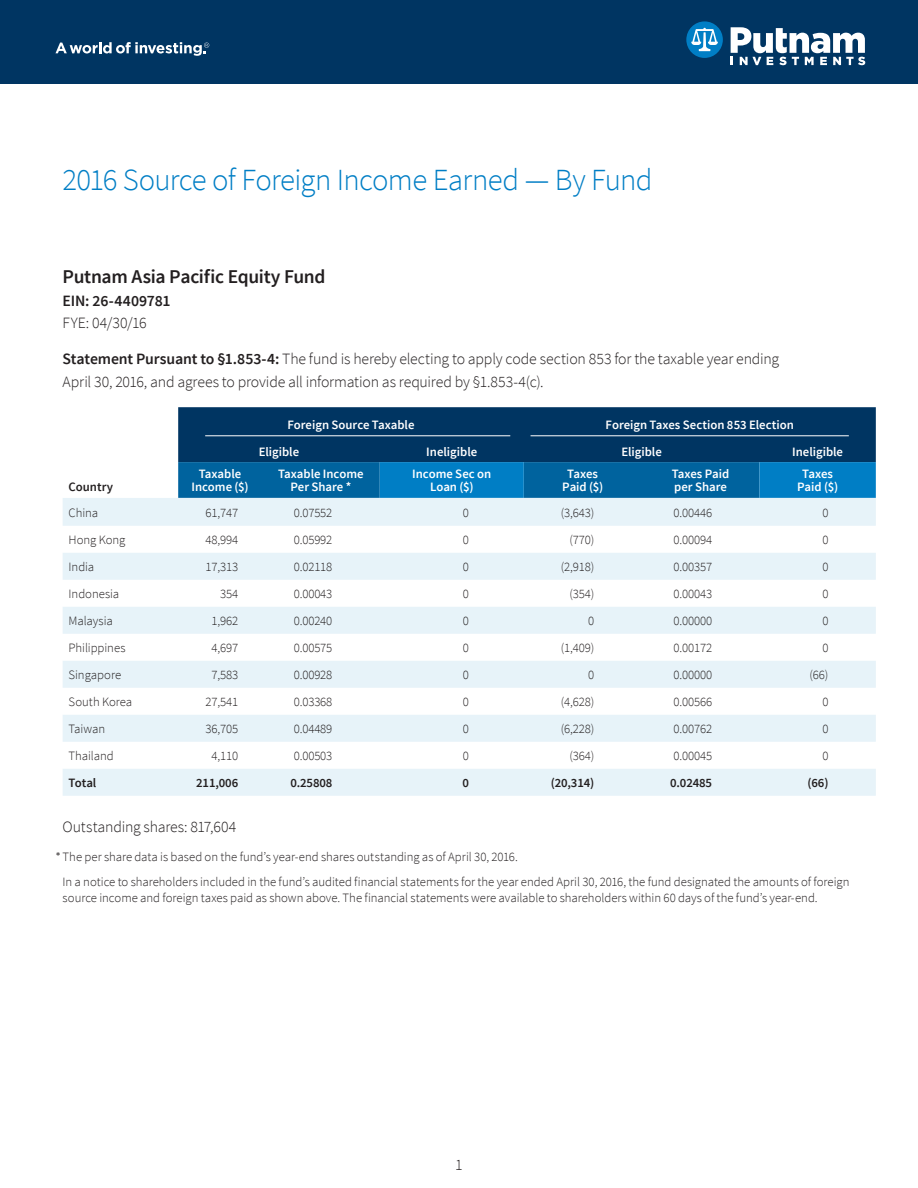
<style>
.page{position:relative;width:918px;height:1188px;background:#fff}
.page>*{position:absolute;margin:0;border:0;box-sizing:border-box;transform-origin:0 0}
.Headline{font:300 30.75px "Source Sans Pro";letter-spacing:-.025em;color:#007ec5}
.Headline_sub{font:600 19.5px "Source Sans Pro";letter-spacing:-.015em;color:#231f20}
.Body{font:300 15.75px/22.5px "Source Sans Pro";letter-spacing:-.01em;color:#231f20}
.Headline_sub-2{font:600 15.75px "Source Sans Pro";letter-spacing:-.015em;color:#231f20}
.Footnote{font:300 12.75px/15.8px "Source Sans Pro";color:#231f20}
.Table_nums_decimal{font:300 12.75px "Source Sans Pro";letter-spacing:-.01em;color:#231f20}
.Table_head{font:600 12.75px/13.5px "Source Sans Pro";color:#fff;text-align:center}
.Table_stub{font:300 12.75px "Source Sans Pro";letter-spacing:-.005em;color:#231f20}
.Table_head_1{font:600 12.75px/13.5px "Source Sans Pro";color:#fff;text-align:center}
.Table_nums_decimal-2{font:600 12.75px "Source Sans Pro";letter-spacing:-.01em;color:#231f20}
.Table_head_1-2{font:600 12.75px "Source Sans Pro";color:#231f20}
.Table_stub-2{font:600 12.75px "Source Sans Pro";letter-spacing:-.005em;color:#231f20}
.s1{font-weight:600}
</style>
<div class="page">
<svg style="left:178px;top:407px;width:698px;height:91px;background:#024c80"></svg>
<svg style="left:63px;top:498px;width:813px;height:298px;fill:#e7f3f9"></svg>
<hr style="left:205px;top:435px;width:305px;height:1px;background:#fff">
<hr style="left:531px;top:435px;width:318px;height:1px;background:#fff">
<div style="left:0;top:0;width:918px;height:84px;background:#003562"></div>
<svg style="left:686px;top:21px;width:37px;height:37px"></svg>
<svg style="left:731px;top:27px;width:134px;height:38px"></svg>
<svg style="left:56px;top:42px;width:153px;height:14px"></svg>
<p class="Headline" style="left:63px;top:162px;width:592px">2016 Source of Foreign Income Earned — By Fund</p>
<p class="Headline_sub" style="left:63px;top:265px;width:264px">Putnam Asia Pacific Equity Fund</p>
<p class="Headline_sub-2" style="left:63px;top:291px;width:110px">EIN: 26-4409781</p>
<p class="Body" style="left:63px;top:312px;width:86px">FYE: 04/30/16</p>
<p class="Body" style="left:63px;top:348px;width:718px"><span class="s1">Statement Pursuant to §1.853-4:</span> The fund is hereby electing to apply code section 853 for the taxable year ending<br>April 30, 2016, and agrees to provide all information as required by §1.853-4(c).</p>
<p class="Table_head" style="left:287px;top:418px;width:129px">Foreign Source Taxable</p>
<p class="Table_head" style="left:606px;top:418px;width:190px">Foreign Taxes Section 853 Election</p>
<p class="Table_head" style="left:259px;top:445px;width:42px">Eligible</p>
<p class="Table_head" style="left:426px;top:445px;width:52px">Ineligible</p>
<p class="Table_head" style="left:621px;top:445px;width:42px">Eligible</p>
<p class="Table_head" style="left:792px;top:445px;width:52px">Ineligible</p>
<p class="Table_head_1-2" style="left:69px;top:479px;width:46px">Country</p>
<p class="Table_head" style="left:191px;top:467px;width:59px">Taxable<br>Income ($)</p>
<p class="Table_head_1" style="left:278px;top:467px;width:87px">Taxable Income<br>Per Share *</p>
<p class="Table_head" style="left:412px;top:467px;width:81px">Income Sec on<br>Loan ($)</p>
<p class="Table_head_1" style="left:562px;top:467px;width:43px">Taxes<br>Paid ($)</p>
<p class="Table_head_1" style="left:672px;top:467px;width:59px;text-align:left">Taxes Paid per Share</p>
<p class="Table_head_1" style="left:797px;top:467px;width:43px">Taxes<br>Paid ($)</p>
<p class="Table_stub" style="left:69px;top:505px;width:31px">China</p>
<p class="Table_nums_decimal" style="left:206px;top:505px;width:34px">61,747</p>
<p class="Table_nums_decimal" style="left:294px;top:505px;width:40px">0.07552</p>
<p class="Table_nums_decimal" style="left:463px;top:505px;width:8px">0</p>
<p class="Table_nums_decimal" style="left:561px;top:505px;width:35px">(3,643)</p>
<p class="Table_nums_decimal" style="left:673px;top:505px;width:40px">0.00446</p>
<p class="Table_nums_decimal" style="left:822px;top:505px;width:8px">0</p>
<p class="Table_stub" style="left:69px;top:532px;width:58px">Hong Kong</p>
<p class="Table_nums_decimal" style="left:206px;top:532px;width:34px">48,994</p>
<p class="Table_nums_decimal" style="left:294px;top:532px;width:40px">0.05992</p>
<p class="Table_nums_decimal" style="left:463px;top:532px;width:8px">0</p>
<p class="Table_nums_decimal" style="left:569px;top:532px;width:26px">(770)</p>
<p class="Table_nums_decimal" style="left:673px;top:532px;width:40px">0.00094</p>
<p class="Table_nums_decimal" style="left:822px;top:532px;width:8px">0</p>
<p class="Table_stub" style="left:69px;top:559px;width:27px">India</p>
<p class="Table_nums_decimal" style="left:206px;top:559px;width:34px">17,313</p>
<p class="Table_nums_decimal" style="left:294px;top:559px;width:40px">0.02118</p>
<p class="Table_nums_decimal" style="left:463px;top:559px;width:8px">0</p>
<p class="Table_nums_decimal" style="left:561px;top:559px;width:35px">(2,918)</p>
<p class="Table_nums_decimal" style="left:673px;top:559px;width:40px">0.00357</p>
<p class="Table_nums_decimal" style="left:822px;top:559px;width:8px">0</p>
<p class="Table_stub" style="left:69px;top:586px;width:52px">Indonesia</p>
<p class="Table_nums_decimal" style="left:220px;top:586px;width:20px">354</p>
<p class="Table_nums_decimal" style="left:294px;top:586px;width:40px">0.00043</p>
<p class="Table_nums_decimal" style="left:463px;top:586px;width:8px">0</p>
<p class="Table_nums_decimal" style="left:569px;top:586px;width:26px">(354)</p>
<p class="Table_nums_decimal" style="left:673px;top:586px;width:40px">0.00043</p>
<p class="Table_nums_decimal" style="left:822px;top:586px;width:8px">0</p>
<p class="Table_stub" style="left:69px;top:613px;width:46px">Malaysia</p>
<p class="Table_nums_decimal" style="left:211px;top:613px;width:28px">1,962</p>
<p class="Table_nums_decimal" style="left:294px;top:613px;width:40px">0.00240</p>
<p class="Table_nums_decimal" style="left:463px;top:613px;width:8px">0</p>
<p class="Table_nums_decimal" style="left:588px;top:613px;width:8px">0</p>
<p class="Table_nums_decimal" style="left:673px;top:613px;width:40px">0.00000</p>
<p class="Table_nums_decimal" style="left:822px;top:613px;width:8px">0</p>
<p class="Table_stub" style="left:69px;top:640px;width:58px">Philippines</p>
<p class="Table_nums_decimal" style="left:211px;top:640px;width:28px">4,697</p>
<p class="Table_nums_decimal" style="left:294px;top:640px;width:40px">0.00575</p>
<p class="Table_nums_decimal" style="left:463px;top:640px;width:8px">0</p>
<p class="Table_nums_decimal" style="left:561px;top:640px;width:35px">(1,409)</p>
<p class="Table_nums_decimal" style="left:673px;top:640px;width:40px">0.00172</p>
<p class="Table_nums_decimal" style="left:822px;top:640px;width:8px">0</p>
<p class="Table_stub" style="left:69px;top:667px;width:54px">Singapore</p>
<p class="Table_nums_decimal" style="left:211px;top:667px;width:28px">7,583</p>
<p class="Table_nums_decimal" style="left:294px;top:667px;width:40px">0.00928</p>
<p class="Table_nums_decimal" style="left:463px;top:667px;width:8px">0</p>
<p class="Table_nums_decimal" style="left:588px;top:667px;width:8px">0</p>
<p class="Table_nums_decimal" style="left:673px;top:667px;width:40px">0.00000</p>
<p class="Table_nums_decimal" style="left:810px;top:667px;width:20px">(66)</p>
<p class="Table_stub" style="left:69px;top:694px;width:65px">South Korea</p>
<p class="Table_nums_decimal" style="left:206px;top:694px;width:34px">27,541</p>
<p class="Table_nums_decimal" style="left:294px;top:694px;width:40px">0.03368</p>
<p class="Table_nums_decimal" style="left:463px;top:694px;width:8px">0</p>
<p class="Table_nums_decimal" style="left:561px;top:694px;width:35px">(4,628)</p>
<p class="Table_nums_decimal" style="left:673px;top:694px;width:40px">0.00566</p>
<p class="Table_nums_decimal" style="left:822px;top:694px;width:8px">0</p>
<p class="Table_stub" style="left:69px;top:721px;width:38px">Taiwan</p>
<p class="Table_nums_decimal" style="left:206px;top:721px;width:34px">36,705</p>
<p class="Table_nums_decimal" style="left:294px;top:721px;width:40px">0.04489</p>
<p class="Table_nums_decimal" style="left:463px;top:721px;width:8px">0</p>
<p class="Table_nums_decimal" style="left:561px;top:721px;width:35px">(6,228)</p>
<p class="Table_nums_decimal" style="left:673px;top:721px;width:40px">0.00762</p>
<p class="Table_nums_decimal" style="left:822px;top:721px;width:8px">0</p>
<p class="Table_stub" style="left:69px;top:748px;width:47px">Thailand</p>
<p class="Table_nums_decimal" style="left:211px;top:748px;width:28px">4,110</p>
<p class="Table_nums_decimal" style="left:294px;top:748px;width:40px">0.00503</p>
<p class="Table_nums_decimal" style="left:463px;top:748px;width:8px">0</p>
<p class="Table_nums_decimal" style="left:569px;top:748px;width:26px">(364)</p>
<p class="Table_nums_decimal" style="left:673px;top:748px;width:40px">0.00045</p>
<p class="Table_nums_decimal" style="left:822px;top:748px;width:8px">0</p>
<p class="Table_stub-2" style="left:69px;top:775px;width:29px">Total</p>
<p class="Table_nums_decimal-2" style="left:196px;top:775px;width:43px">211,006</p>
<p class="Table_nums_decimal-2" style="left:290px;top:775px;width:43px">0.25808</p>
<p class="Table_nums_decimal-2" style="left:462px;top:775px;width:8px">0</p>
<p class="Table_nums_decimal-2" style="left:551px;top:775px;width:45px">(20,314)</p>
<p class="Table_nums_decimal-2" style="left:670px;top:775px;width:43px">0.02485</p>
<p class="Table_nums_decimal-2" style="left:808px;top:775px;width:22px">(66)</p>
<p class="Body" style="left:63px;top:815px;width:175px">Outstanding shares: 817,604</p>
<p class="Footnote" style="left:63px;top:849px;width:457px">The per share data is based on the fund’s year-end shares outstanding as of April 30, 2016.</p>
<p class="Footnote" style="left:63px;top:874px;width:788px">In a notice to shareholders included in the fund’s audited financial statements for the year ended April 30, 2016, the fund designated the amounts of foreign source income and foreign taxes paid as shown above. The financial statements were available to shareholders within 60 days of the fund’s year-end.</p>
<p class="Body" style="left:455px;top:1153px;width:9px">1</p>
</div>
